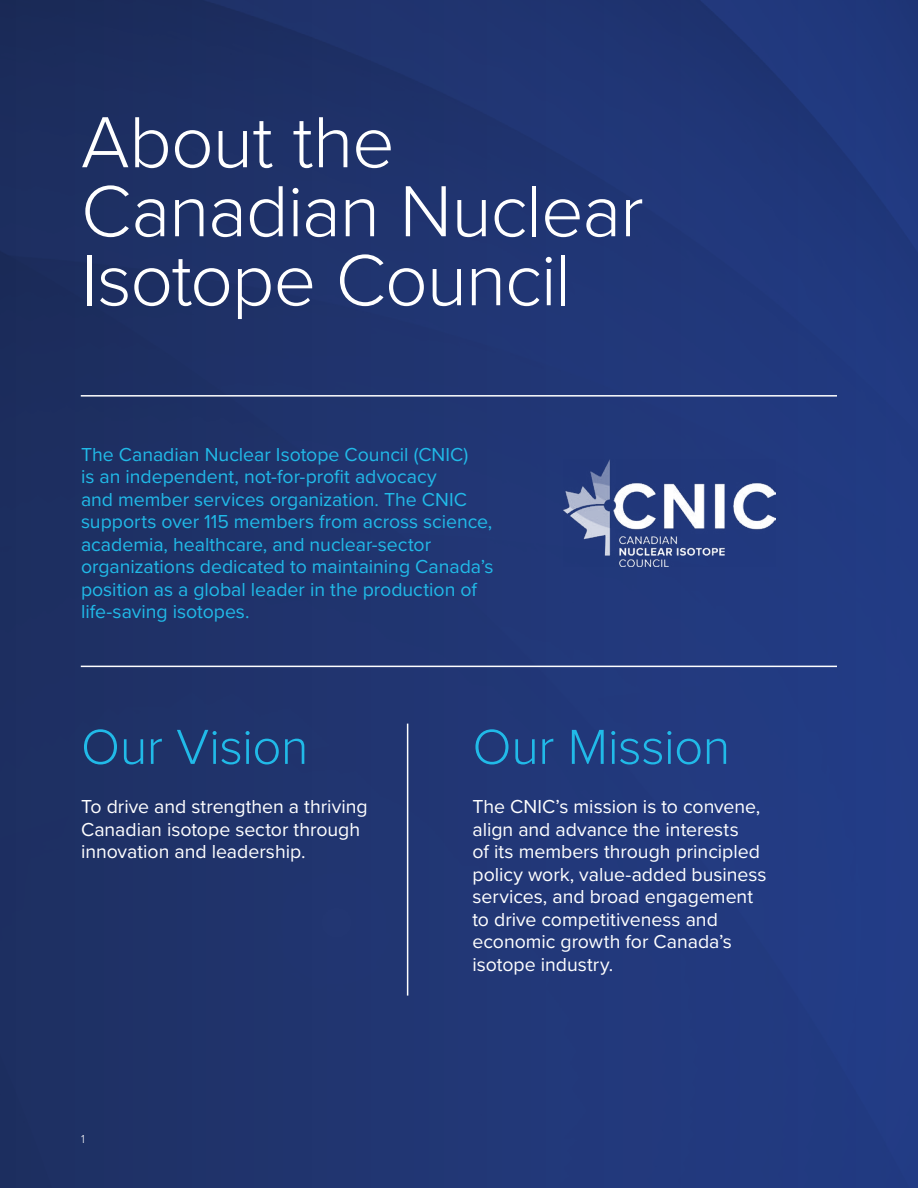
<style>
.page{position:relative;width:918px;height:1188px;background:#fff}
.page>*{position:absolute;margin:0;border:0;box-sizing:border-box;transform-origin:0 0}
.t1{font:300 75px/69px "Proxima Nova";letter-spacing:-.015em;color:#fff}
.t2{font:300 51px "Proxima Nova";letter-spacing:-.01em;color:#21bae8}
.P_-_Intro_Body{font:19.5px/22.5px "Proxima Nova";color:#21bae8}
.P_-_Intro_Body-2{font:19.5px/22.5px "Proxima Nova";color:#fff}
.t3{font:300 12px "Proxima Nova";color:#fff}
</style>
<div class="page">
<div style="left:0;top:0;width:918px;height:1188px;background:linear-gradient(to right,#1e2f60,#233c85)"></div>
<hr style="left:81px;top:395px;width:756px;height:2px;background:#fff">
<hr style="left:81px;top:666px;width:756px;height:1px;background:#fff">
<hr style="left:407px;top:724px;width:1px;height:272px;background:#fff">
<img style="left:564px;top:459px;width:211px;height:108px">
<h1 class="t1" style="left:81px;top:104px;width:564px">About the<br>Canadian Nuclear<br>Isotope Council</h1>
<p class="P_-_Intro_Body" style="left:81px;top:442px;width:414px">The Canadian Nuclear Isotope Council (CNIC)<br>is an independent, not-for-profit advocacy<br>and member services organization. The CNIC supports over 115 members from across science, academia, healthcare, and nuclear-sector organizations dedicated to maintaining Canada’s position as a global leader in the production of life-saving isotopes.</p>
<h2 class="t2" style="left:81px;top:709px;width:229px">Our Vision</h2>
<p class="P_-_Intro_Body-2" style="left:81px;top:795px;width:288px">To drive and strengthen a thriving<br>Canadian isotope sector through innovation and leadership.</p>
<h1 class="t3" style="left:81px;top:1131px;width:5px">1</h1>
<h2 class="t2" style="left:472px;top:709px;width:259px">Our Mission</h2>
<p class="P_-_Intro_Body-2" style="left:472px;top:795px;width:296px">The CNIC’s mission is to convene, align and advance the interests<br>of its members through principled policy work, value-added business services, and broad engagement to drive competitiveness and economic growth for Canada’s isotope industry.</p>
</div>
